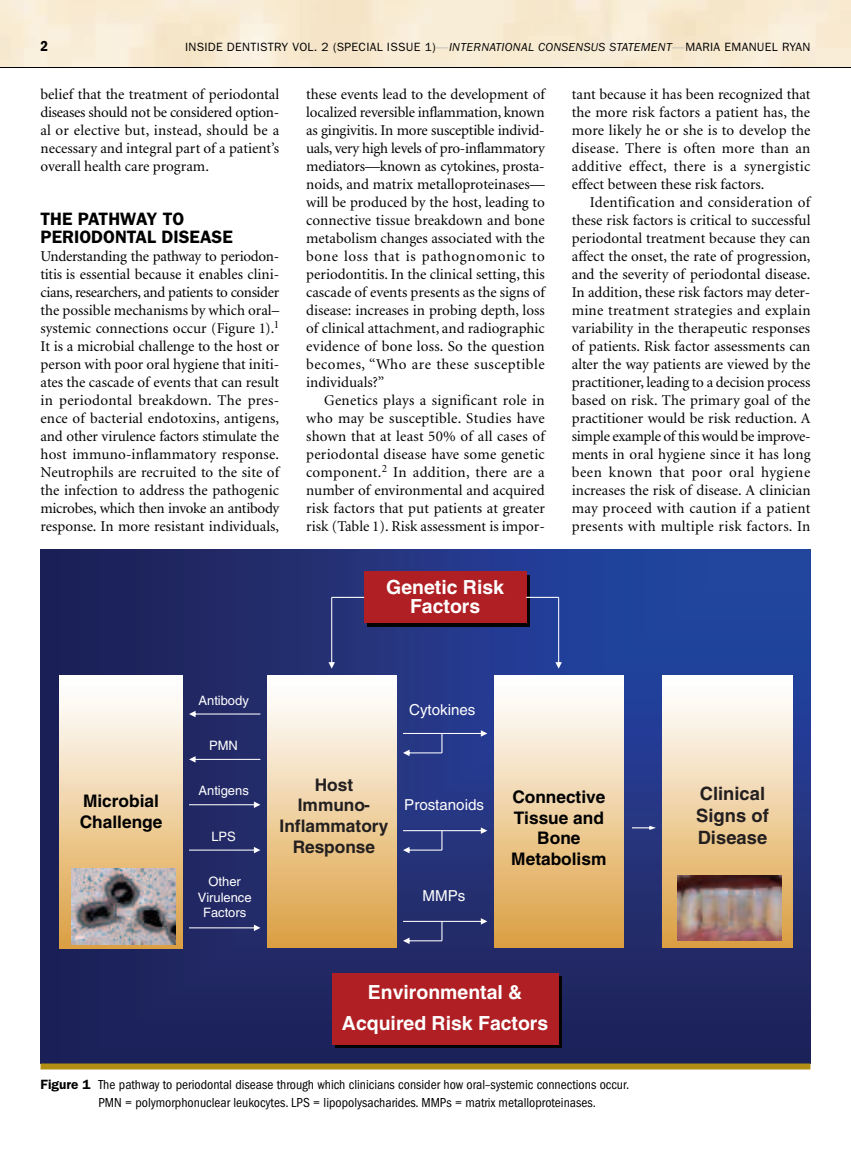
<style>
.page{position:relative;width:851px;height:1161px;background:#fff}
.page>*{position:absolute;margin:0;border:0;box-sizing:border-box;transform-origin:0 0}
.t1{font:700 19.5px/30.5px "Helvetica";color:#fff;text-align:center}
.t2{font:700 18.3px/22px "Helvetica";color:#231f20}
.t3{font:600 18px/18px "Franklin Gothic";color:#000}
.t4{font:700 17.25px/20.9px "Helvetica";color:#000}
.t5{font:700 17.25px/20.9px "Helvetica";color:#231f20;text-align:center}
.t6{font:15.15px "Helvetica";color:#fff}
.t7{font:15px/18px "Minion";letter-spacing:.005em;color:#000;text-align:justify}
.t8{font:600 condensed 15px "Franklin Gothic";color:#000}
.t9{font:condensed 13.5px/18px "Franklin Gothic";color:#000}
.t10{font:12.9px/15.5px "Helvetica";color:#fff;text-align:center}
.t11{font:12px "Franklin Gothic";letter-spacing:.025em;color:#000}
.s1{color:#b3b3b3}
.s2{font-style:italic}
.s3{font-weight:600;font-stretch:normal}
</style>
<div class="page">
<img style="left:40px;top:549px;width:770px;height:515px">
<div style="left:662px;top:675px;width:130px;height:272px;background:linear-gradient(to bottom,#fff,#da9d40)"></div>
<div style="left:267px;top:675px;width:130px;height:272px;background:linear-gradient(to bottom,#fff,#dc9f41)"></div>
<svg style="left:632px;top:826px;width:24px;height:4px"></svg>
<div style="left:59px;top:675px;width:124px;height:273px;background:linear-gradient(to bottom,#fff,#d19d4e)"></div>
<img style="left:72px;top:868px;width:103px;height:76px">
<img style="left:677px;top:876px;width:104px;height:65px">
<div style="left:494px;top:675px;width:129px;height:272px;background:linear-gradient(to bottom,#fff,#dc9f41)"></div>
<div style="left:335px;top:976px;width:227px;height:72px;background:#040503"></div>
<div style="left:332px;top:973px;width:226px;height:72px;background:#b01f23"></div>
<div style="left:367px;top:575px;width:162px;height:52px;background:#040503"></div>
<div style="left:364px;top:571px;width:162px;height:52px;background:#b01f23"></div>
<hr style="left:332px;top:597px;width:32px;height:1px;background:#fff">
<svg style="left:328px;top:597px;width:7px;height:72px"></svg>
<hr style="left:526px;top:597px;width:32px;height:1px;background:#fff">
<svg style="left:555px;top:597px;width:7px;height:72px"></svg>
<svg style="left:403px;top:730px;width:84px;height:26px;background:#374892"></svg>
<svg style="left:403px;top:827px;width:84px;height:26px;background:#374487"></svg>
<svg style="left:189px;top:711px;width:71px;height:6px"></svg>
<svg style="left:189px;top:756px;width:71px;height:7px"></svg>
<svg style="left:189px;top:847px;width:71px;height:6px"></svg>
<svg style="left:189px;top:802px;width:71px;height:6px"></svg>
<svg style="left:189px;top:925px;width:71px;height:6px"></svg>
<svg style="left:403px;top:918px;width:84px;height:26px;background:#343c75"></svg>
<hr style="left:0;top:67px;width:850px;height:1px;background:#000">
<div style="left:40px;top:1064px;width:770px;height:6px;background:#b28f12"></div>
<p class="t8" style="left:40px;top:40px;width:9px">2</p>
<p class="t11" style="left:185px;top:42px;width:627px">INSIDE DENTISTRY VOL. 2 (SPECIAL ISSUE 1)<span class="s1">—</span><span class="s2">INTERNATIONAL CONSENSUS STATEMENT</span><span class="s1">—</span>MARIA EMANUEL RYAN</p>
<p class="t7" style="left:40px;top:86px;width:240px">belief that the treatment of periodontal diseases should not be considered option&shy;al or elective but, instead, should be a necessary and integral part of a patient’s overall health care program.</p>
<p class="t3" style="left:40px;top:211px;width:194px">THE PATHWAY TO<br>PERIODONTAL DISEASE</p>
<p class="t7" style="left:40px;top:248px;width:240px">Understanding the pathway to periodon&shy;titis is essential because it enables clini&shy;cians, researchers, and patients to consider the possible mechanisms by which oral– systemic connections occur (Figure 1).<sup>1<br></sup>It is a microbial challenge to the host or person with poor oral hygiene that initi&shy;ates the cascade of events that can result in periodontal breakdown. The pres&shy;ence of bacterial endotoxins, antigens, and other virulence factors stimulate the host immuno-inflammatory response.<br>Neutrophils are recruited to the site of the infection to address the pathogenic microbes, which then invoke an antibody response. In more resistant individuals,</p>
<p class="t7" style="left:572px;top:86px;width:240px">tant because it has been recognized that the more risk factors a patient has, the more likely he or she is to develop the disease. There is often more than an additive effect, there is a synergistic effect between these risk factors.</p>
<p class="t7" style="left:572px;top:194px;width:240px;text-indent:18px">Identification and consideration of these risk factors is critical to successful periodontal treatment because they can affect the onset, the rate of progression, and the severity of periodontal disease.<br>In addition, these risk factors may deter&shy;mine treatment strategies and explain variability in the therapeutic responses of patients. Risk factor assessments can alter the way patients are viewed by the practitioner, leading to a decision process based on risk. The primary goal of the practitioner would be risk reduction. A simple example of this would be improve&shy;ments in oral hygiene since it has long been known that poor oral hygiene increases the risk of disease. A clinician may proceed with caution if a patient presents with multiple risk factors. In</p>
<p class="t7" style="left:306px;top:86px;width:240px">these events lead to the development of localized reversible inflammation, known as gingivitis. In more susceptible individ&shy;uals, very high levels of pro-inflammatory mediators—known as cytokines, prosta&shy;noids, and matrix metalloproteinases— will be produced by the host, leading to connective tissue breakdown and bone metabolism changes associated with the bone loss that is pathognomonic to periodontitis. In the clinical setting, this cascade of events presents as the signs of disease: increases in probing depth, loss of clinical attachment, and radiographic evidence of bone loss. So the question becomes, “Who are these susceptible individuals?”</p>
<p class="t7" style="left:306px;top:392px;width:240px;text-indent:18px">Genetics plays a significant role in who may be susceptible. Studies have shown that at least 50% of all cases of periodontal disease have some genetic component.<sup>2</sup> In addition, there are a number of environmental and acquired risk factors that put patients at greater risk (Table 1). Risk assessment is impor-</p>
<h1 class="t1" style="left:386px;top:580px;width:119px;line-height:18.6px">Genetic Risk<br>Factors</h1>
<h1 class="t1" style="left:389px;top:583px;width:119px;line-height:18.6px">Genetic Risk<br>Factors</h1>
<p class="t10" style="left:198px;top:694px;width:52px">Antibody</p>
<p class="t10" style="left:209px;top:739px;width:30px">PMN</p>
<p class="t10" style="left:198px;top:784px;width:52px">Antigens</p>
<p class="t10" style="left:211px;top:830px;width:26px">LPS</p>
<p class="t10" style="left:198px;top:875px;width:55px">Other<br>Virulence<br>Factors</p>
<p class="t6" style="left:409px;top:704px;width:68px">Cytokines</p>
<p class="t5" style="left:279px;top:776px;width:110px">Host<br>Immuno-<br>Inflammatory<br>Response</p>
<p class="t4" style="left:511px;top:788px;width:97px;text-align:center">Connective<br>Tissue and<br>Bone<br>Metabolism</p>
<p class="t4" style="left:80px;top:792px;width:84px">Microbial<br>Challenge</p>
<p class="t2" style="left:696px;top:784px;width:74px">Clinical<br>Signs of<br>Disease</p>
<p class="t6" style="left:404px;top:799px;width:81px">Prostanoids</p>
<p class="t6" style="left:422px;top:890px;width:44px">MMPs</p>
<h1 class="t1" style="left:342px;top:979px;width:208px">Environmental &amp;<br>Acquired Risk Factors</h1>
<h1 class="t1" style="left:345px;top:982px;width:208px">Environmental &amp;<br>Acquired Risk Factors</h1>
<p class="t9" style="left:98px;top:1077px;width:532px;text-indent:-58px"><span class="s3">Figure 1</span> The pathway to periodontal disease through which clinicians consider how oral–systemic connections occur.<br>PMN = polymorphonuclear leukocytes. LPS = lipopolysacharides. MMPs = matrix metalloproteinases.</p>
</div>
